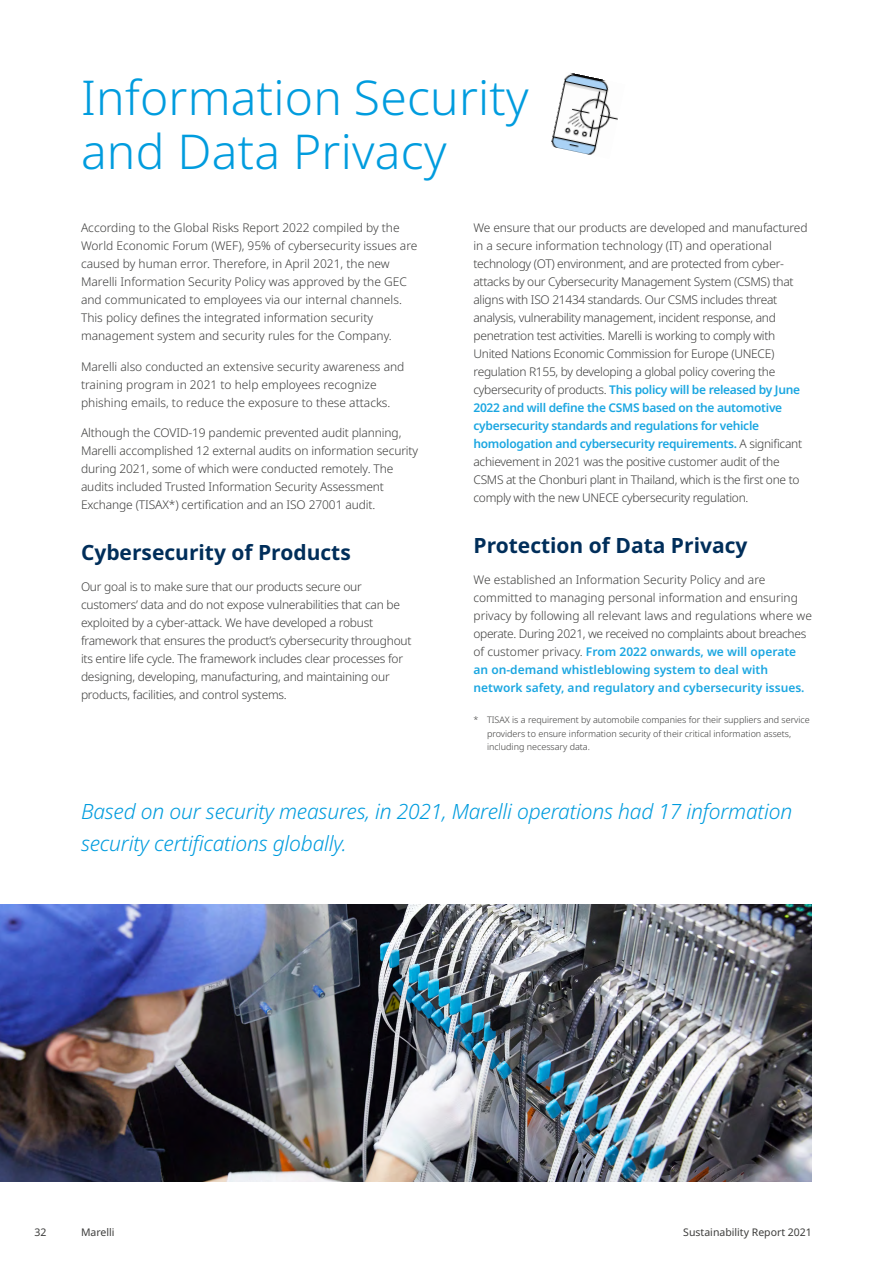
<style>
.page{position:relative;width:893px;height:1263px;background:#fff}
.page>*{position:absolute;margin:0;border:0;box-sizing:border-box;transform-origin:0 0}
.t1{font:300 48px/54px "Noto Sans";letter-spacing:.005em;color:#009cde}
.t2{font:italic 300 21px/31.5px "Noto Sans";letter-spacing:-.01em;color:#009cde}
.t3{font:700 21px "Noto Sans";color:#002e5a}
.t4{font:300 12px/18px "Noto Sans";letter-spacing:-.02em;color:#3c3c3b}
.t5{font:300 12px/18px "Noto Sans";color:#3c3c3b}
.t6{font:10.5px "Noto Sans";color:#3c3c3b}
.t7{font:300 9px/13.5px "Noto Sans";color:#3c3c3b}
.s1{font-weight:600;color:#1aa6e1}
</style>
<div class="page">
<img style="left:551px;top:73px;width:67px;height:82px">
<img style="left:0;top:905px;width:812px;height:277px">
<h1 class="t1" style="left:81px;top:72px;width:449px">Information Security and Data Privacy</h1>
<p class="t5" style="left:81px;top:219px;width:338px">According to the Global Risks Report 2022 compiled by the World Economic Forum (WEF), 95% of cybersecurity issues are caused by human error. Therefore, in April 2021, the new Marelli Information Security Policy was approved by the GEC and communicated to employees via our internal channels.<br>This policy defines the integrated information security management system and security rules for the Company.</p>
<p class="t5" style="left:81px;top:358px;width:325px">Marelli also conducted an extensive security awareness and training program in 2021 to help employees recognize phishing emails, to reduce the exposure to these attacks.</p>
<p class="t4" style="left:81px;top:424px;width:339px">Although the COVID-19 pandemic prevented audit planning, Marelli accomplished 12 external audits on information security during 2021, some of which were conducted remotely. The audits included Trusted Information Security Assessment Exchange (TISAX*) certification and an ISO 27001 audit.</p>
<h2 class="t3" style="left:81px;top:538px;width:271px">Cybersecurity of Products</h2>
<p class="t4" style="left:81px;top:578px;width:332px">Our goal is to make sure that our products secure our customers’ data and do not expose vulnerabilities that can be exploited by a cyber-attack. We have developed a robust framework that ensures the product’s cybersecurity throughout its entire life cycle. The framework includes clear processes for designing, developing, manufacturing, and maintaining our products, facilities, and control systems.</p>
<p class="t4" style="left:473px;top:219px;width:336px">We ensure that our products are developed and manufactured in a secure information technology (IT) and operational technology (OT) environment, and are protected from cyber&shy;attacks by our Cybersecurity Management System (CSMS) that aligns with ISO 21434 standards. Our CSMS includes threat analysis, vulnerability management, incident response, and penetration test activities. Marelli is working to comply with United Nations Economic Commission for Europe (UNECE) regulation R155, by developing a global policy covering the cybersecurity of products. <span class="s1">This policy will be released by June 2022 and will define the CSMS based on the automotive cybersecurity standards and regulations for vehicle homologation and cybersecurity requirements.</span> A significant achievement in 2021 was the positive customer audit of the CSMS at the Chonburi plant in Thailand, which is the first one to comply with the new UNECE cybersecurity regulation.</p>
<h2 class="t3" style="left:473px;top:530px;width:275px">Protection of Data Privacy</h2>
<p class="t5" style="left:473px;top:571px;width:340px">We established an Information Security Policy and are committed to managing personal information and ensuring privacy by following all relevant laws and regulations where we operate. During 2021, we received no complaints about breaches of customer privacy. <span class="s1">From 2022 onwards, we will operate an on-demand whistleblowing system to deal with network safety, and regulatory and cybersecurity issues.</span></p>
<p class="t7" style="left:487px;top:713px;width:324px;text-indent:-14px">* TISAX is a requirement by automobile companies for their suppliers and service providers to ensure information security of their critical information assets, including necessary data.</p>
<h2 class="t2" style="left:81px;top:796px;width:713px">Based on our security measures, in 2021, Marelli operations had 17 information security certifications globally.</h2>
<p class="t6" style="left:34px;top:1225px;width:14px">32</p>
<p class="t6" style="left:81px;top:1225px;width:35px">Marelli</p>
<p class="t6" style="left:683px;top:1225px;width:130px">Sustainability Report 2021</p>
</div>
